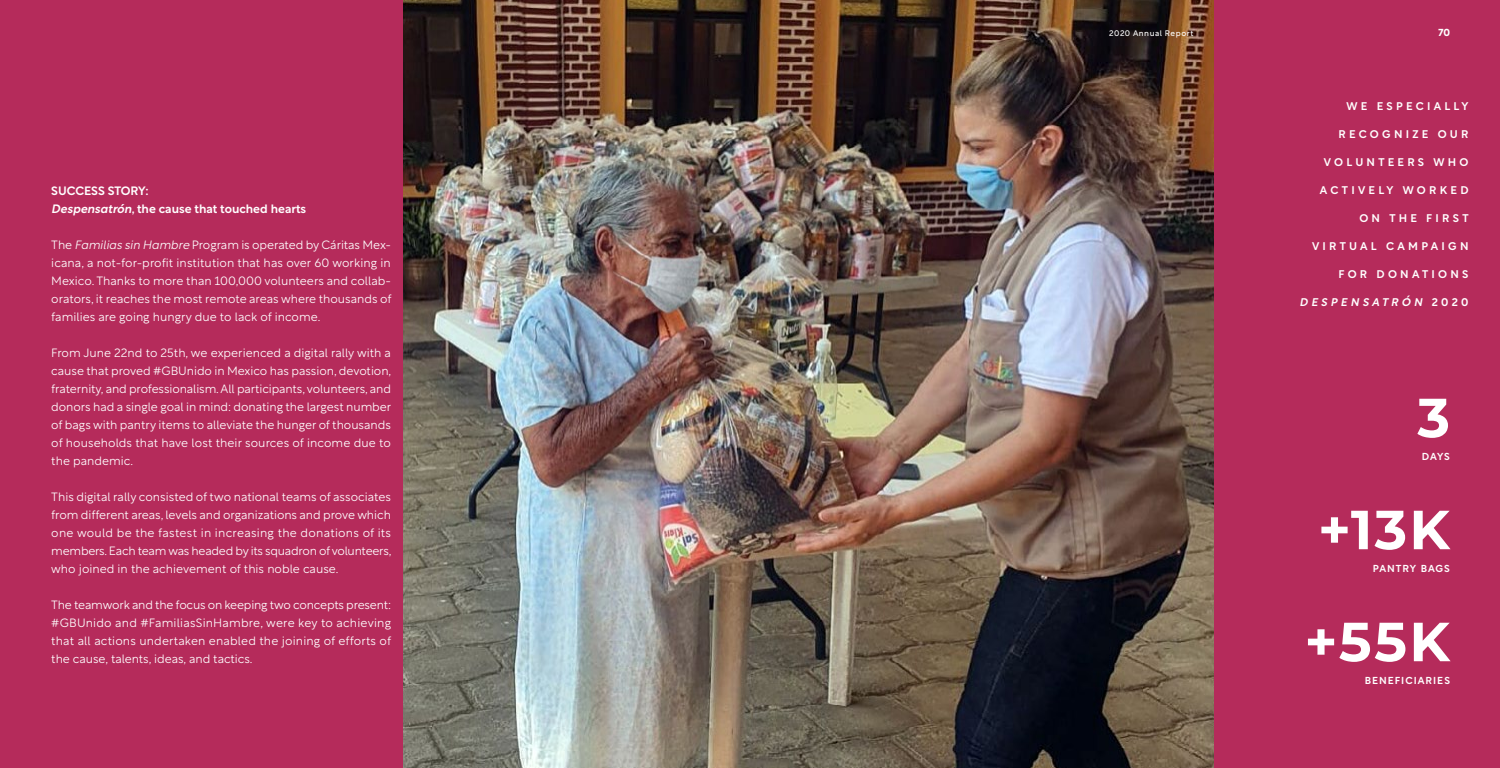
<style>
.page{position:relative;width:1500px;height:768px;background:#fff}
.page>*{position:absolute;margin:0;border:0;box-sizing:border-box;transform-origin:0 0}
.t1{font:700 55px "Montserrat";letter-spacing:.04em;color:#fff}
.t2{font:300 12px/18px "Rotunda";color:#fff;text-align:justify}
.t3{font:500 12px/18px "Rotunda";color:#fff}
.t4{font:500 11px "Rotunda";letter-spacing:.3em;color:#fff}
.t5{font:italic 500 11px "Rotunda";letter-spacing:.305em;color:#fff}
.t6{font:500 10px "Rotunda";letter-spacing:.1em;color:#fff}
.t7{font:700 10px "Rotunda";color:#fff}
.t8{font:8px "Rotunda";letter-spacing:.065em;color:#fff}
.s1{font-style:italic}
.s2{font-style:normal}
</style>
<div class="page">
<img style="left:403px;top:0;width:812px;height:768px">
<div style="left:1215px;top:0;width:285px;height:768px;background:#b52b5b"></div>
<div style="left:0;top:0;width:403px;height:768px;background:#b52b5b"></div>
<p class="t3" style="left:51px;top:180px;width:256px">SUCCESS STORY:<br><span class="s1">Despensatrón</span>, the cause that touched hearts</p>
<p class="t2" style="left:51px;top:234px;width:342px">The <span class="s1">Familias sin Hambre</span> Program is operated by Cáritas Mex&shy;icana, a not-for-profit institution that has over 60 working in Mexico. Thanks to more than 100,000 volunteers and collab&shy;orators, it reaches the most remote areas where thousands of families are going hungry due to lack of income.</p>
<p class="t2" style="left:51px;top:342px;width:342px">From June 22nd to 25th, we experienced a digital rally with a cause that proved #GBUnido in Mexico has passion, devotion, fraternity, and professionalism. All participants, volunteers, and donors had a single goal in mind: donating the largest number of bags with pantry items to alleviate the hunger of thousands of households that have lost their sources of income due to the pandemic.</p>
<p class="t2" style="left:51px;top:486px;width:342px">This digital rally consisted of two national teams of associates from different areas, levels and organizations and prove which one would be the fastest in increasing the donations of its members. Each team was headed by its squadron of volunteers, who joined in the achievement of this noble cause.</p>
<p class="t2" style="left:51px;top:594px;width:341px">The teamwork and the focus on keeping two concepts present: #GBUnido and #FamiliasSinHambre, were key to achieving that all actions undertaken enabled the joining of efforts of the cause, talents, ideas, and tactics.</p>
<p class="t8" style="left:1109px;top:26px;width:86px">2020 Annual Report</p>
<p class="t7" style="left:1438px;top:25px;width:13px">70</p>
<p class="t4" style="left:1347px;top:97px;width:123px">WE ESPECIALLY</p>
<p class="t4" style="left:1339px;top:125px;width:132px">RECOGNIZE OUR</p>
<p class="t4" style="left:1324px;top:153px;width:146px">VOLUNTEERS WHO</p>
<p class="t4" style="left:1320px;top:181px;width:150px">ACTIVELY WORKED</p>
<p class="t4" style="left:1359px;top:209px;width:111px">ON THE FIRST</p>
<p class="t4" style="left:1312px;top:237px;width:158px">VIRTUAL CAMPAIGN</p>
<p class="t4" style="left:1339px;top:265px;width:131px">FOR DONATIONS</p>
<p class="t5" style="left:1300px;top:293px;width:171px">DESPENSATRÓN <span class="s2">2020</span></p>
<h1 class="t1" style="left:1417px;top:378px;width:34px">3</h1>
<p class="t6" style="left:1422px;top:449px;width:30px">DAYS</p>
<h1 class="t1" style="left:1318px;top:490px;width:133px">+13K</h1>
<p class="t6" style="left:1373px;top:561px;width:79px">PANTRY BAGS</p>
<h1 class="t1" style="left:1305px;top:602px;width:147px">+55K</h1>
<p class="t6" style="left:1365px;top:673px;width:87px">BENEFICIARIES</p>
</div>
